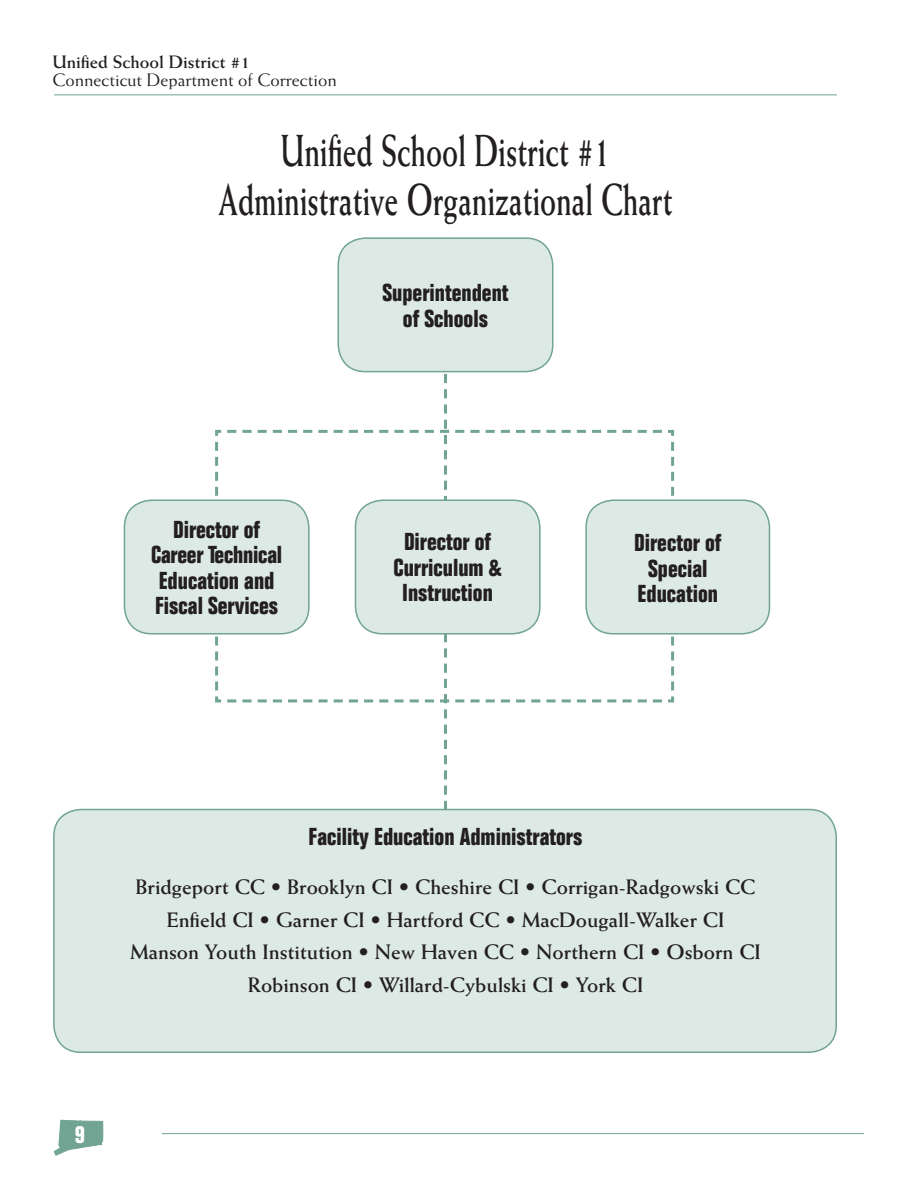
<style>
.page{position:relative;width:918px;height:1188px;background:#fff}
.page>*{position:absolute;margin:0;border:0;box-sizing:border-box;transform-origin:0 0}
.t1{font:700 45px "Weiss";color:#231f20;scale:.67 1}
.t2{font:700 condensed 24px/25.5px "Folio";color:#231f20;text-align:center}
.t3{font:700 condensed 24px "Folio";color:#fff}
.t4{font:700 21px "Weiss";color:#231f20}
.t5{font:18px "Weiss";color:#231f20}
.t6{font:700 18px "Weiss";color:#231f20}
</style>
<div class="page">
<svg style="left:224px;top:359px;width:441px;height:450px"></svg>
<svg style="left:214px;top:428px;width:462px;height:276px"></svg>
<svg style="left:54px;top:1120px;width:49px;height:36px"></svg>
<hr style="left:54px;top:94px;width:783px;height:1px;background:#71a492">
<hr style="left:162px;top:1133px;width:702px;height:1px;background:#71a492">
<div style="left:338px;top:238px;width:215px;height:134px;background:#dce9e4;border-radius:27px"></div>
<div style="left:338px;top:237px;width:216px;height:135px;border:2px solid #71a492;border-radius:27px"></div>
<div style="left:586px;top:500px;width:183px;height:134px;background:#dce9e4;border-radius:27px"></div>
<div style="left:585px;top:500px;width:185px;height:134px;border:2px solid #71a492;border-radius:27px"></div>
<div style="left:54px;top:810px;width:782px;height:242px;background:#dce9e4;border-radius:27px"></div>
<div style="left:53px;top:809px;width:784px;height:244px;border:2px solid #71a492;border-radius:27px"></div>
<div style="left:124px;top:500px;width:185px;height:134px;background:#dce9e4;border-radius:27px"></div>
<div style="left:124px;top:500px;width:186px;height:134px;border:2px solid #71a492;border-radius:27px"></div>
<div style="left:355px;top:500px;width:185px;height:134px;background:#dce9e4;border-radius:27px"></div>
<div style="left:355px;top:500px;width:186px;height:134px;border:2px solid #71a492;border-radius:27px"></div>
<p class="t6" style="left:53px;top:51px;width:199px">Unified School District #1</p>
<p class="t5" style="left:53px;top:69px;width:286px">Connecticut Department of Correction</p>
<p class="t1" style="left:281px;top:124px;width:494px">Unified School District #1</p>
<p class="t1" style="left:219px;top:173px;width:679px">Administrative Organizational Chart</p>
<p class="t2" style="left:173px;top:517px;width:89px">Director of</p>
<p class="t2" style="left:151px;top:542px;width:133px">Career Technical</p>
<p class="t2" style="left:159px;top:568px;width:117px">Education and</p>
<p class="t2" style="left:155px;top:593px;width:125px">Fiscal Services</p>
<p class="t2" style="left:382px;top:281px;width:128px">Superintendent</p>
<p class="t2" style="left:403px;top:306px;width:87px">of Schools</p>
<p class="t2" style="left:404px;top:529px;width:89px">Director of</p>
<p class="t2" style="left:394px;top:555px;width:110px">Curriculum &amp;<br>Instruction</p>
<p class="t2" style="left:634px;top:530px;width:89px">Director of</p>
<p class="t2" style="left:648px;top:556px;width:61px">Special</p>
<p class="t2" style="left:638px;top:581px;width:82px">Education</p>
<p class="t2" style="left:309px;top:824px;width:275px">Facility Education Administrators</p>
<p class="t4" style="left:136px;top:874px;width:621px">Bridgeport CC • Brooklyn CI • Cheshire CI • Corrigan-Radgowski CC</p>
<p class="t4" style="left:167px;top:907px;width:559px">Enfield CI • Garner CI • Hartford CC • MacDougall-Walker CI</p>
<p class="t4" style="left:130px;top:940px;width:632px">Manson Youth Institution • New Haven CC • Northern CI • Osborn CI</p>
<p class="t4" style="left:248px;top:972px;width:397px">Robinson CI • Willard-Cybulski CI • York CI</p>
<p class="t3" style="left:75px;top:1121px;width:12px">9</p>
</div>
